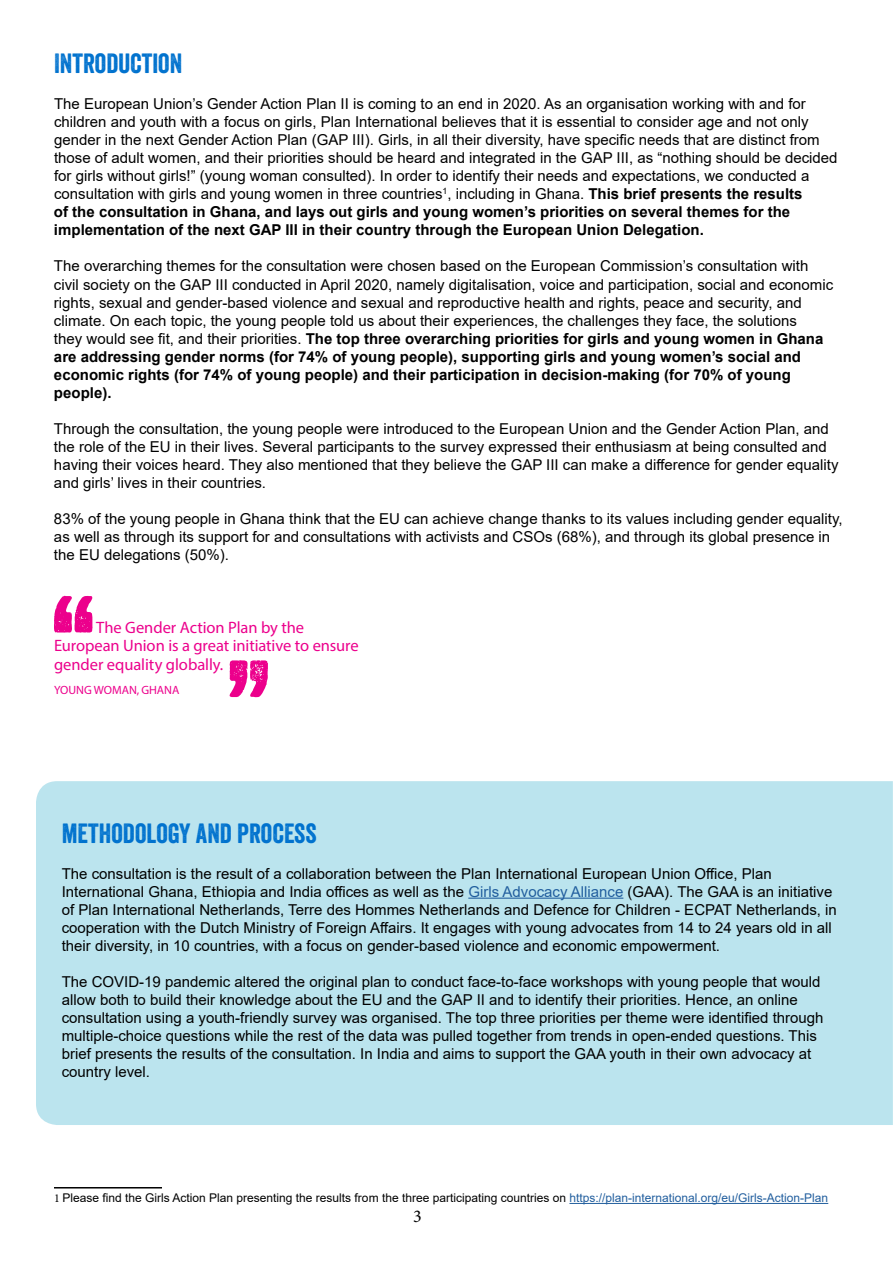
<style>
.page{position:relative;width:893px;height:1263px;background:#fff}
.page>*{position:absolute;margin:0;border:0;box-sizing:border-box;transform-origin:0 0}
.t1{font:27px "Veneer";color:#0072ce}
.t2{font:18px "Minion Pro";color:#000}
.t3{font:16.5px/18.8px "Myriad Pro";letter-spacing:-.005em;color:#ec008c}
.t4{font:15px/18px "Arial";color:#000}
.t5{font:12px "Arial";color:#000}
.t6{font:12px "Myriad Pro";letter-spacing:-.005em;color:#ec008c}
.s1{font-weight:700}
.s2{color:#215e9e}
.s3{font-family:"Minion Pro"}
</style>
<div class="page">
<hr style="left:54px;top:1187px;width:108px;height:1px;background:#000">
<hr style="left:569px;top:1203px;width:259px;height:1px;background:#215e9e">
<svg style="left:54px;top:596px;width:39px;height:37px"></svg>
<svg style="left:230px;top:660px;width:38px;height:37px"></svg>
<div style="left:36px;top:781px;width:857px;height:344px;background:#bbe4ee"></div>
<hr style="left:468px;top:897px;width:155px;height:2px;background:#215e9e">
<h1 class="t1" style="left:54px;top:47px;width:130px">INTRODUCTION</h1>
<p class="t4" style="left:54px;top:95px;width:785px">The European Union’s Gender Action Plan II is coming to an end in 2020. As an organisation working with and for children and youth with a focus on girls, Plan International believes that it is essential to consider age and not only gender in the next Gender Action Plan (GAP III). Girls, in all their diversity, have specific needs that are distinct from those of adult women, and their priorities should be heard and integrated in the GAP III, as “nothing should be decided for girls without girls!” (young woman consulted). In order to identify their needs and expectations, we conducted a consultation with girls and young women in three countries<sup>1</sup>, including in Ghana. <span class="s1">This brief presents the results<br>of the consultation in Ghana, and lays out girls and young women’s priorities on several themes for the implementation of the next GAP III in their country through the European Union Delegation.</span></p>
<p class="t4" style="left:54px;top:257px;width:781px">The overarching themes for the consultation were chosen based on the European Commission’s consultation with civil society on the GAP III conducted in April 2020, namely digitalisation, voice and participation, social and economic rights, sexual and gender-based violence and sexual and reproductive health and rights, peace and security, and climate. On each topic, the young people told us about their experiences, the challenges they face, the solutions<br>they would see fit, and their priorities. <span class="s1">The top three overarching priorities for girls and young women in Ghana are addressing gender norms (for 74% of young people), supporting girls and young women’s social and economic rights (for 74% of young people) and their participation in decision-making (for 70% of young people).</span></p>
<p class="t4" style="left:54px;top:419px;width:786px">Through the consultation, the young people were introduced to the European Union and the Gender Action Plan, and the role of the EU in their lives. Several participants to the survey expressed their enthusiasm at being consulted and having their voices heard. They also mentioned that they believe the GAP III can make a difference for gender equality and girls’ lives in their countries.</p>
<p class="t4" style="left:54px;top:509px;width:790px">83% of the young people in Ghana think that the EU can achieve change thanks to its values including gender equality, as well as through its support for and consultations with activists and CSOs (68%), and through its global presence in the EU delegations (50%).</p>
<p class="t3" style="left:54px;top:617px;width:306px;text-indent:42px">The Gender Action Plan by the<br>European Union is a great initiative to ensure gender equality globally.</p>
<p class="t6" style="left:54px;top:682px;width:127px">YOUNG WOMAN, GHANA</p>
<h1 class="t1" style="left:62px;top:816px;width:256px">METHODOLOGY AND PROCESS</h1>
<p class="t4" style="left:62px;top:864px;width:777px">The consultation is the result of a collaboration between the Plan International European Union Office, Plan International Ghana, Ethiopia and India offices as well as the <span class="s2">Girls Advocacy Alliance</span> (GAA). The GAA is an initiative of Plan International Netherlands, Terre des Hommes Netherlands and Defence for Children - ECPAT Netherlands, in cooperation with the Dutch Ministry of Foreign Affairs. It engages with young advocates from 14 to 24 years old in all their diversity, in 10 countries, with a focus on gender-based violence and economic empowerment.</p>
<p class="t4" style="left:62px;top:972px;width:763px">The COVID-19 pandemic altered the original plan to conduct face-to-face workshops with young people that would allow both to build their knowledge about the EU and the GAP II and to identify their priorities. Hence, an online consultation using a youth-friendly survey was organised. The top three priorities per theme were identified through multiple-choice questions while the rest of the data was pulled together from trends in open-ended questions. This brief presents the results of the consultation. In India and aims to support the GAA youth in their own advocacy at country level.</p>
<p class="t5" style="left:54px;top:1190px;width:776px"><span class="s3">1</span> Please find the Girls Action Plan presenting the results from the three participating countries on <span class="s2">https://plan-international.org/eu/Girls-Action-Plan</span></p>
<p class="t2" style="left:413px;top:1204px;width:10px">3</p>
</div>
